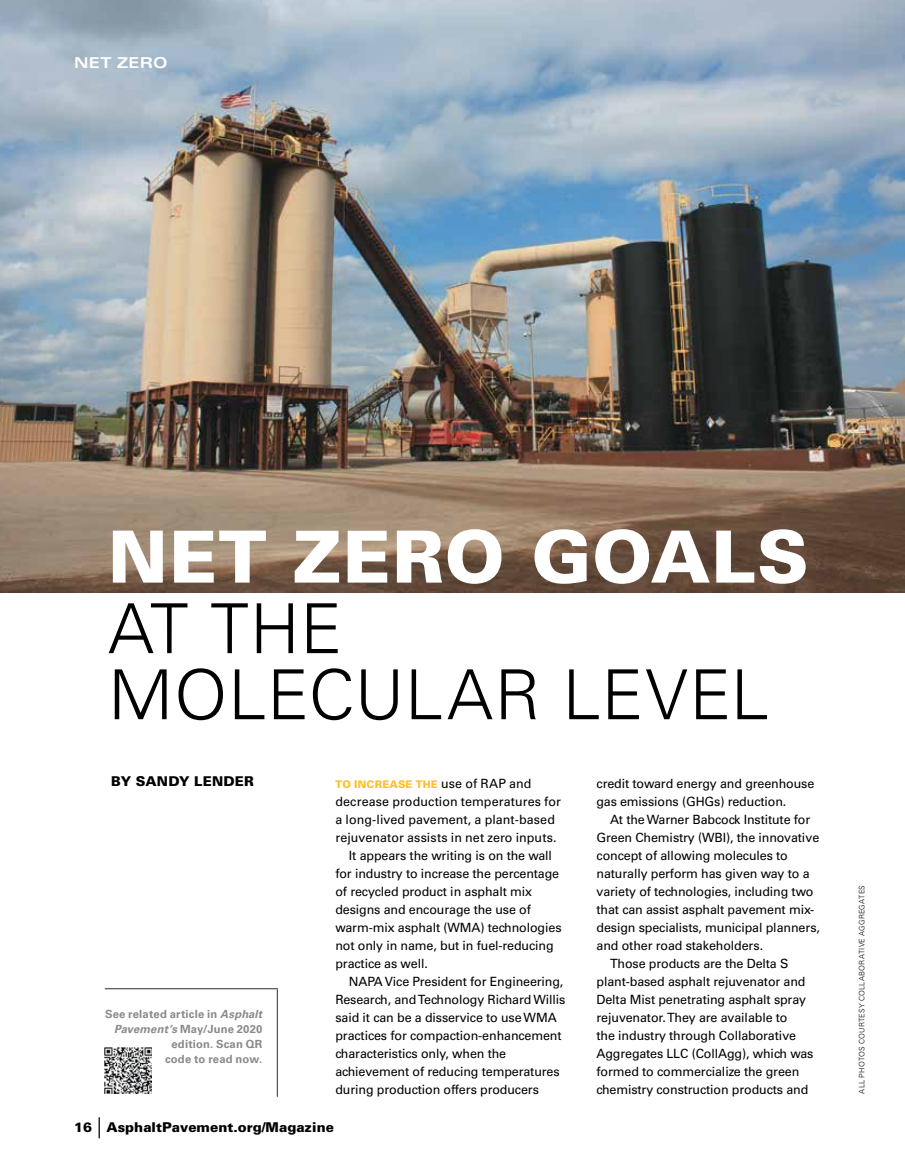
<style>
.page{position:relative;width:905px;height:1175px;background:#fff}
.page>*{position:absolute;margin:0;border:0;box-sizing:border-box;transform-origin:0 0}
.t1{font:900 72px "Univers LT Std";letter-spacing:.015em;color:#fff}
.t2{font:300 69px/66px "Univers LT Std";letter-spacing:.01em;color:#000}
.t3{font:700 expanded 15px "Univers LT Std";letter-spacing:.015em;color:#fff}
.t4{font:900 13.5px "Univers LT Std";color:#000}
.t5{font:12.75px/18px "Univers LT Std";letter-spacing:-.01em;color:#000}
.t6{font:12.75px "Univers LT Std";letter-spacing:.01em;color:#000}
.t7{font:700 11.25px/15px "Univers LT Std";letter-spacing:.015em;color:#878a8e;text-align:right}
.t8{font:900 10.5px "Univers LT Std";letter-spacing:.015em;color:#fec225}
.t9{font:300 7.5px "Univers LT Std";letter-spacing:.03em;color:#000}
.s1{font-weight:400;font-size:12.75px;color:#000}
.s2{font-style:italic}
.s3{font-weight:400;font-stretch:condensed;font-size:21px}
</style>
<div class="page">
<img style="left:0;top:0;width:904px;height:592px">
<hr style="left:105px;top:988px;width:173px;height:1px;background:#454143">
<hr style="left:277px;top:989px;width:1px;height:107px;background:#454143">
<img style="left:105px;top:1047px;width:46px;height:47px">
<p class="t3" style="left:74px;top:54px;width:95px">NET ZERO</p>
<h1 class="t1" style="left:108px;top:511px;width:702px">NET ZERO GOALS</h1>
<h2 class="t2" style="left:108px;top:595px;width:662px">AT THE<br>MOLECULAR LEVEL</h2>
<p class="t4" style="left:111px;top:772px;width:144px">BY SANDY LENDER</p>
<p class="t5" style="left:596px;top:774px;width:219px">credit toward energy and greenhouse gas emissions (GHGs) reduction.</p>
<p class="t5" style="left:610px;top:810px;width:202px">At the Warner Babcock Institute for</p>
<p class="t5" style="left:596px;top:828px;width:224px">Green Chemistry (WBI), the innovative</p>
<p class="t5" style="left:596px;top:846px;width:193px">concept of allowing molecules to</p>
<p class="t5" style="left:596px;top:864px;width:214px">naturally perform has given way to a</p>
<p class="t5" style="left:596px;top:882px;width:218px">variety of technologies, including two</p>
<p class="t5" style="left:596px;top:900px;width:219px">that can assist asphalt pavement mix-</p>
<p class="t5" style="left:596px;top:918px;width:225px">design specialists, municipal planners,</p>
<p class="t5" style="left:596px;top:936px;width:168px">and other road stakeholders.</p>
<p class="t5" style="left:610px;top:954px;width:180px">Those products are the Delta S</p>
<p class="t5" style="left:596px;top:972px;width:210px">plant-based asphalt rejuvenator and</p>
<p class="t5" style="left:596px;top:990px;width:211px">Delta Mist penetrating asphalt spray</p>
<p class="t5" style="left:596px;top:1008px;width:192px">rejuvenator. They are available to</p>
<p class="t5" style="left:596px;top:1026px;width:201px">the industry through Collaborative</p>
<p class="t5" style="left:596px;top:1044px;width:218px">Aggregates LLC (CollAgg), which was</p>
<p class="t5" style="left:596px;top:1062px;width:204px">formed to commercialize the green</p>
<p class="t5" style="left:596px;top:1080px;width:213px">chemistry construction products and</p>
<p class="t8" style="left:335px;top:777px;width:197px">TO INCREASE THE <span class="s1">use of RAP and</span></p>
<p class="t6" style="left:335px;top:793px;width:227px">decrease production temperatures for</p>
<p class="t5" style="left:335px;top:810px;width:221px">a long-lived pavement, a plant-based</p>
<p class="t5" style="left:335px;top:828px;width:223px">rejuvenator assists in net zero inputs.</p>
<p class="t5" style="left:349px;top:846px;width:205px">It appears the writing is on the wall</p>
<p class="t5" style="left:335px;top:864px;width:225px">for industry to increase the percentage</p>
<p class="t5" style="left:335px;top:882px;width:198px">of recycled product in asphalt mix</p>
<p class="t5" style="left:335px;top:900px;width:197px">designs and encourage the use of</p>
<p class="t5" style="left:335px;top:918px;width:228px">warm-mix asphalt (WMA) technologies</p>
<p class="t5" style="left:335px;top:936px;width:220px">not only in name, but in fuel-reducing</p>
<p class="t5" style="left:335px;top:954px;width:94px">practice as well.</p>
<p class="t5" style="left:349px;top:972px;width:216px">NAPA Vice President for Engineering,</p>
<p class="t5" style="left:335px;top:990px;width:231px">Research, and Technology Richard Willis</p>
<p class="t5" style="left:335px;top:1008px;width:223px">said it can be a disservice to use WMA</p>
<p class="t5" style="left:335px;top:1026px;width:228px">practices for compaction-enhancement</p>
<p class="t5" style="left:335px;top:1044px;width:172px">characteristics only, when the</p>
<p class="t5" style="left:335px;top:1062px;width:226px">achievement of reducing temperatures</p>
<p class="t5" style="left:335px;top:1080px;width:205px">during production offers producers</p>
<p class="t7" style="left:105px;top:1006px;width:159px">See related article in <span class="s2">Asphalt<br>Pavement’s</span> May/June 2020 edition. Scan QR<br>code to read now.</p>
<p class="t4" style="left:74px;top:1118px;width:261px">16 <span class="s3">|</span> AsphaltPavement.org/Magazine</p>
<p class="t9" style="left:857px;top:1093px;width:210px;rotate:-90deg">ALL PHOTOS COURTESY COLLABORATIVE AGGREGATES</p>
</div>
